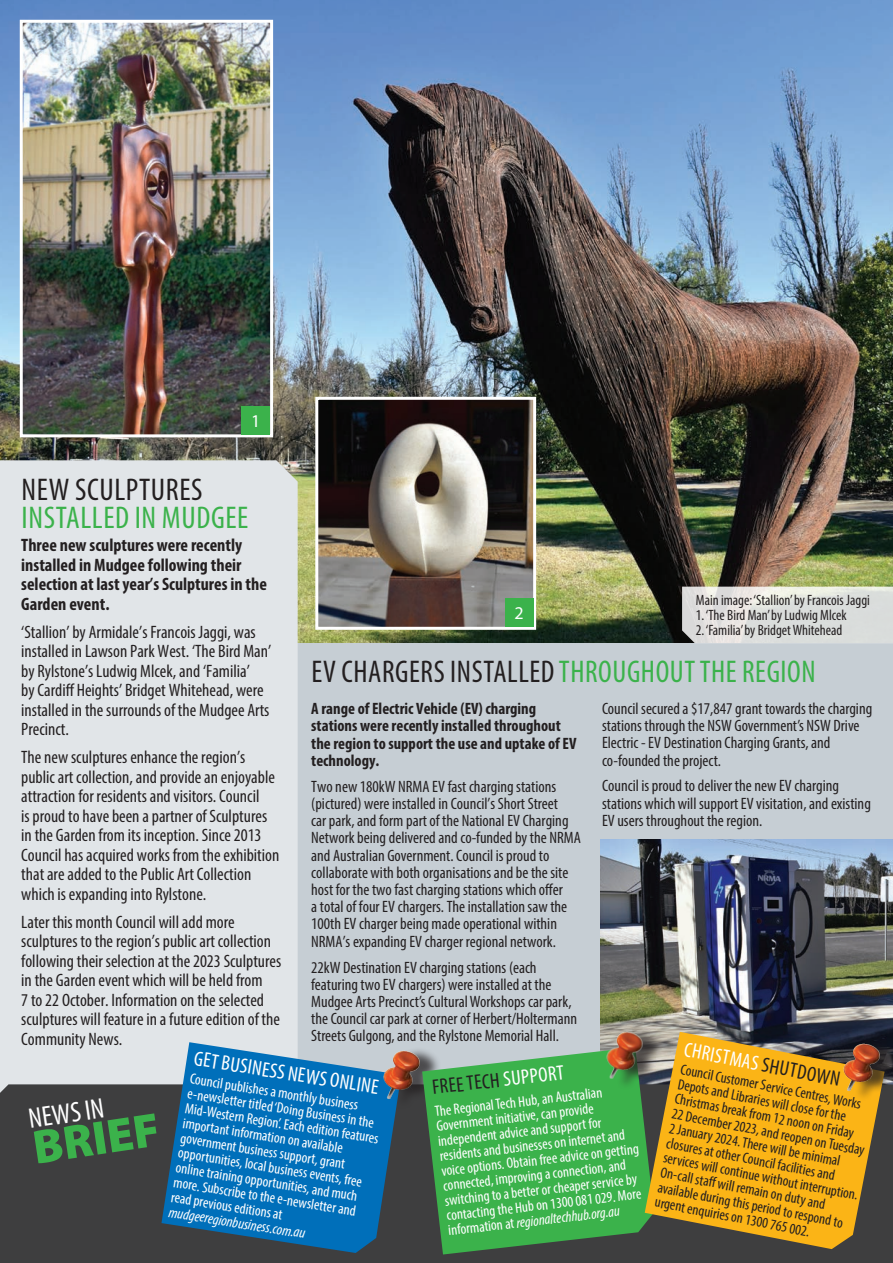
<style>
.page{position:relative;width:893px;height:1263px;background:#fff}
.page>*{position:absolute;margin:0;border:0;box-sizing:border-box;transform-origin:0 0}
.t1{font:900 48px "Myriad Pro";color:#3bb24b}
.t2{font:condensed 31.5px "Myriad Pro";letter-spacing:.02em;color:#231f20}
.t3{font:condensed 31.5px "Myriad Pro";letter-spacing:.02em;color:#3bb24b}
.t4{font:condensed 28.5px "Myriad Pro";color:#fff}
.t5{font:condensed 21px "Myriad Pro";color:#fff}
.t6{font:condensed 21px "Myriad Pro";color:#231f20}
.t7{font:condensed 18px/19.5px "Myriad Pro";color:#231f20}
.t8{font:700 condensed 18px/19.5px "Myriad Pro";color:#231f20}
.t9{font:18px "Myriad Pro";color:#fff}
.t10{font:condensed 16.5px/17.2px "Myriad Pro";color:#231f20}
.t11{font:700 condensed 16.5px/17.2px "Myriad Pro";color:#231f20}
.t12{font:condensed 15px/15px "Myriad Pro";color:#fff}
.t13{font:condensed 15px/15px "Myriad Pro";color:#231f20}
.t14{font:italic condensed 15px "Myriad Pro";color:#fff}
.s1{color:#3bb24b}
.s2{color:#231f20}
.s3{color:#fff}
.s4{font-style:italic}
</style>
<div class="page">
<img style="left:0;top:0;width:893px;height:643px">
<div style="left:242px;top:643px;width:651px;height:620px;background:#c6ced4"></div>
<div style="left:0;top:460px;width:298px;height:624px;background:#e1e5e8"></div>
<img style="left:600px;top:839px;width:293px;height:208px">
<div style="left:0;top:1084px;width:893px;height:179px;background:#3e3e3f"></div>
<svg style="left:161px;top:1042px;width:240px;height:211px;background:#1a71ab"></svg>
<div style="left:390px;top:1047px;width:51px;height:63px;background:#231f20;opacity:.75"></div>
<img style="left:382px;top:1050px;width:38px;height:49px">
<svg style="left:422px;top:1047px;width:232px;height:207px;background:#42a751"></svg>
<div style="left:614px;top:1028px;width:51px;height:63px;background:#231f20;opacity:.75"></div>
<img style="left:605px;top:1030px;width:39px;height:51px">
<svg style="left:645px;top:1032px;width:239px;height:217px;background:#ce9923"></svg>
<div style="left:850px;top:1039px;width:43px;height:63px;background:#231f20;opacity:.75"></div>
<img style="left:842px;top:1042px;width:38px;height:50px">
<img style="left:319px;top:401px;width:213px;height:225px">
<div style="left:315px;top:397px;width:221px;height:233px;border:3px solid #fff"></div>
<img style="left:24px;top:24px;width:245px;height:409px">
<div style="left:20px;top:20px;width:253px;height:417px;border:3px solid #fff"></div>
<svg style="left:682px;top:587px;width:211px;height:56px;background:#dedfdc"></svg>
<div style="left:242px;top:406px;width:28px;height:28px;background:#3bb24b"></div>
<div style="left:505px;top:598px;width:28px;height:29px;background:#3bb24b"></div>
<p class="t9" style="left:251px;top:410px;width:11px">1</p>
<h2 class="t2" style="left:22px;top:470px;width:183px">NEW SCULPTURES</h2>
<h2 class="t3" style="left:22px;top:499px;width:228px">INSTALLED IN MUDGEE</h2>
<p class="t8" style="left:21px;top:535px;width:247px">Three new sculptures were recently installed in Mudgee following their selection at last year’s Sculptures in the<br>Garden event.</p>
<p class="t7" style="left:21px;top:622px;width:252px">‘Stallion’ by Armidale’s Francois Jaggi, was installed in Lawson Park West. ‘The Bird Man’ by Rylstone’s Ludwig Mlcek, and ‘Familia’<br>by Cardiff Heights’ Bridget Whitehead, were installed in the surrounds of the Mudgee Arts Precinct.</p>
<p class="t7" style="left:21px;top:747px;width:260px">The new sculptures enhance the region’s public art collection, and provide an enjoyable attraction for residents and visitors. Council<br>is proud to have been a partner of Sculptures in the Garden from its inception. Since 2013<br>Council has acquired works from the exhibition that are added to the Public Art Collection which is expanding into Rylstone.</p>
<p class="t7" style="left:21px;top:912px;width:262px">Later this month Council will add more sculptures to the region’s public art collection following their selection at the 2023 Sculptures in the Garden event which will be held from<br>7 to 22 October. Information on the selected sculptures will feature in a future edition of the Community News.</p>
<p class="t13" style="left:696px;top:593px;width:175px">Main image: ‘Stallion’ by Francois Jaggi</p>
<p class="t13" style="left:696px;top:608px;width:152px">1. ‘The Bird Man’ by Ludwig Mlcek</p>
<p class="t13" style="left:696px;top:623px;width:148px">2. ‘Familia’ by Bridget Whitehead</p>
<p class="t9" style="left:514px;top:602px;width:11px">2</p>
<h2 class="t2" style="left:312px;top:652px;width:506px">EV CHARGERS INSTALLED <span class="s1">THROUGHOUT THE REGION</span></h2>
<p class="t10" style="left:602px;top:700px;width:272px">Council secured a $17,847 grant towards the charging stations through the NSW Government’s NSW Drive Electric - EV Destination Charging Grants, and co-founded the project.</p>
<p class="t10" style="left:602px;top:777px;width:270px">Council is proud to deliver the new EV charging stations which will support EV visitation, and existing<br>EV users throughout the region.</p>
<p class="t11" style="left:311px;top:699px;width:267px">A range of Electric Vehicle (EV) charging stations were recently installed throughout the region to support the use and uptake of EV technology.</p>
<p class="t10" style="left:311px;top:777px;width:271px">Two new 180kW NRMA EV fast charging stations (pictured) were installed in Council’s Short Street<br>car park, and form part of the National EV Charging Network being delivered and co-funded by the NRMA and Australian Government. Council is proud to collaborate with both organisations and be the site host for the two fast charging stations which offer<br>a total of four EV chargers. The installation saw the 100th EV charger being made operational within NRMA’s expanding EV charger regional network.</p>
<p class="t10" style="left:311px;top:958px;width:267px">22kW Destination EV charging stations (each featuring two EV chargers) were installed at the Mudgee Arts Precinct’s Cultural Workshops car park, the Council car park at corner of Herbert/Holtermann Streets Gulgong, and the Rylstone Memorial Hall.</p>
<p class="t5" style="left:687px;top:1037px;width:160px;rotate:11deg">CHRISTMAS <span class="s2">SHUTDOWN</span></p>
<p class="t5" style="left:196px;top:1045px;width:188px;rotate:9deg">GET BUSINESS NEWS ONLINE</p>
<p class="t13" style="left:682px;top:1061px;width:199px;rotate:11deg">Council Customer Service Centres, Works Depots and Libraries will close for the Christmas break from 12 noon on Friday<br>22 December 2023, and reopen on Tuesday 2 January 2024. There will be minimal closures at other Council facilities and services will continue without interruption.<br>On-call staff will remain on duty and available during this period to respond to urgent enquiries on 1300 765 002.</p>
<p class="t6" style="left:431px;top:1075px;width:134px;rotate:-7deg">FREE TECH <span class="s3">SUPPORT</span></p>
<p class="t12" style="left:191px;top:1071px;width:197px;rotate:9deg">Council publishes a monthly business e-newsletter titled ‘Doing Business in the Mid-Western Region’. Each edition features important information on available government business support, grant opportunities, local business events, free online training opportunities, and much more. Subscribe to the e-newsletter and read previous editions at</p>
<p class="t12" style="left:434px;top:1103px;width:200px;rotate:-6deg">The Regional Tech Hub, an Australian Government initiative, can provide independent advice and support for residents and businesses on internet and voice options. Obtain free advice on getting connected, improving a connection, and switching to a better or cheaper service by contacting the Hub on 1300 081 029. More information at <span class="s4">regionaltechhub.org.au</span></p>
<h3 class="t4" style="left:26px;top:1102px;width:77px;rotate:-9deg">NEWS IN</h3>
<h1 class="t1" style="left:29px;top:1115px;width:129px;rotate:-8deg">BRIEF</h1>
<p class="t14" style="left:170px;top:1203px;width:140px;rotate:9deg">mudgeeregionbusiness.com.au</p>
</div>
